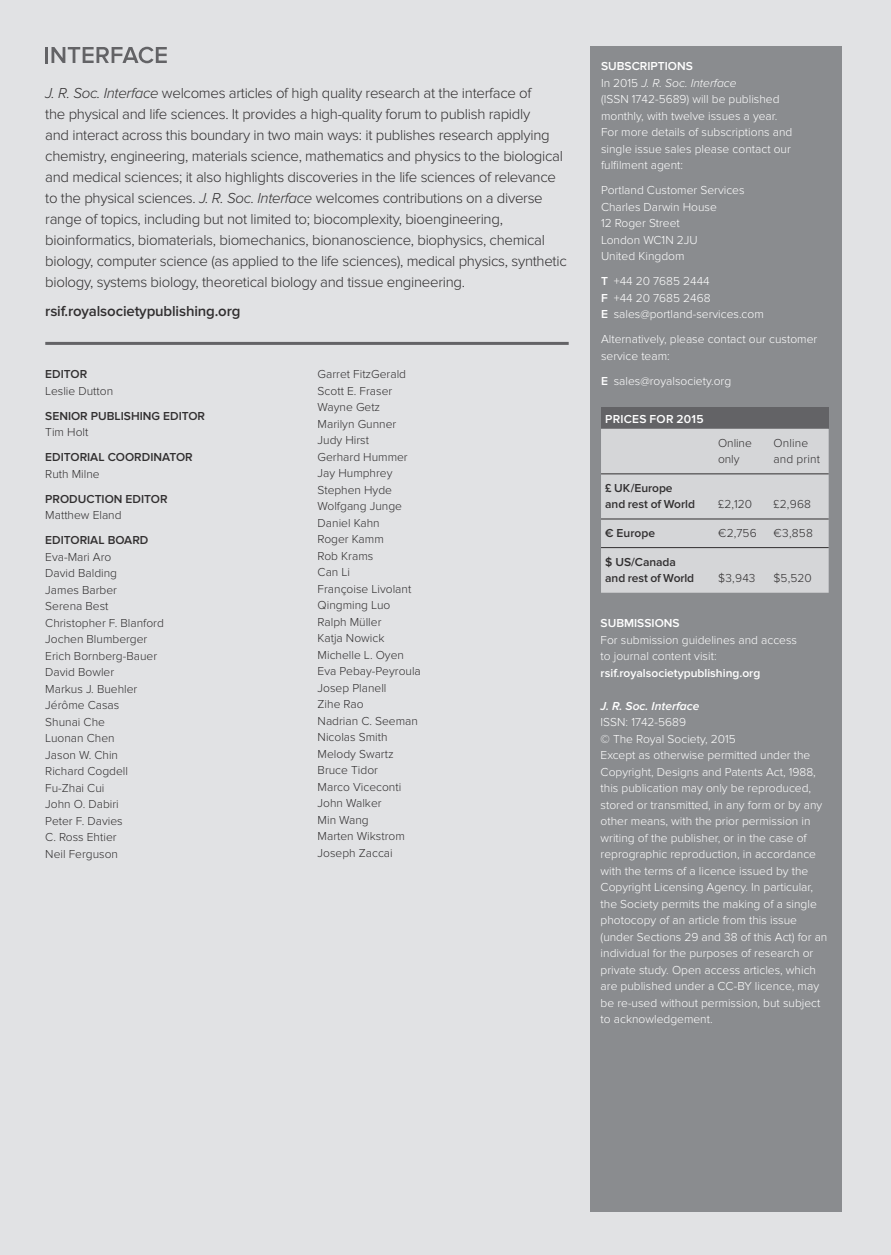
<style>
.page{position:relative;width:891px;height:1255px;background:#fff}
.page>*{position:absolute;margin:0;border:0;box-sizing:border-box;transform-origin:0 0}
.t1{font:300 15px/21px "Proxima Nova";letter-spacing:-.02em;color:#312f30}
.t2{font:600 15px "Proxima Nova";letter-spacing:-.01em;color:#312f30}
.t3{font:300 12px/16.5px "Proxima Nova";color:#fff}
.t4{font:300 12px/16.5px "Proxima Nova";color:#312f30}
.t5{font:600 12px/16.5px "Proxima Nova";color:#312f30}
.t6{font:600 12px "Proxima Nova";color:#fff}
.t7{font:italic 600 12px "Proxima Nova";color:#fff}
.t8{font:600 12px "Proxima Nova";letter-spacing:.02em;color:#fff}
.s1{font-style:italic}
.s2{font-weight:600}
</style>
<div class="page">
<div style="left:0;top:0;width:890px;height:1255px;background:#e1e2e4"></div>
<hr style="left:45px;top:342px;width:523px;height:3px;background:#636366">
<div style="left:590px;top:47px;width:250px;height:1165px;background:#8a8c8f"></div>
<div style="left:601px;top:407px;width:227px;height:22px;background:#636366"></div>
<div style="left:601px;top:429px;width:227px;height:164px;background:#d5d6d8"></div>
<hr style="left:601px;top:519px;width:227px;height:1px;background:#312f30">
<hr style="left:601px;top:547px;width:227px;height:1px;background:#312f30">
<hr style="left:601px;top:474px;width:227px;height:1px;background:#312f30">
<hr style="left:45px;top:47px;width:3px;height:16px;background:#636366">
<svg style="left:51px;top:47px;width:116px;height:16px"></svg>
<p class="t1" style="left:45px;top:83px;width:523px"><span class="s1">J. R. Soc. Interface</span> welcomes articles of high quality research at the interface of<br>the physical and life sciences. It provides a high-quality forum to publish rapidly<br>and interact across this boundary in two main ways: it publishes research applying chemistry, engineering, materials science, mathematics and physics to the biological and medical sciences; it also highlights discoveries in the life sciences of relevance to the physical sciences. <span class="s1">J. R. Soc. Interface</span> welcomes contributions on a diverse range of topics, including but not limited to; biocomplexity, bioengineering, bioinformatics, biomaterials, biomechanics, bionanoscience, biophysics, chemical biology, computer science (as applied to the life sciences), medical physics, synthetic biology, systems biology, theoretical biology and tissue engineering.</p>
<p class="t2" style="left:45px;top:306px;width:197px">rsif.royalsocietypublishing.org</p>
<p class="t5" style="left:45px;top:367px;width:43px">EDITOR</p>
<p class="t4" style="left:45px;top:383px;width:69px">Leslie Dutton</p>
<p class="t5" style="left:45px;top:408px;width:161px">SENIOR PUBLISHING EDITOR</p>
<p class="t4" style="left:45px;top:425px;width:45px">Tim Holt</p>
<p class="t5" style="left:45px;top:450px;width:149px">EDITORIAL COORDINATOR</p>
<p class="t4" style="left:45px;top:466px;width:56px">Ruth Milne</p>
<p class="t5" style="left:45px;top:492px;width:124px">PRODUCTION EDITOR</p>
<p class="t4" style="left:45px;top:508px;width:78px">Matthew Eland</p>
<p class="t5" style="left:45px;top:533px;width:105px">EDITORIAL BOARD</p>
<p class="t4" style="left:45px;top:549px;width:120px">Eva-Mari Aro<br>David Balding<br>James Barber<br>Serena Best<br>Christopher F. Blanford<br>Jochen Blumberger<br>Erich Bornberg-Bauer<br>David Bowler<br>Markus J. Buehler<br>Jérôme Casas<br>Shunai Che<br>Luonan Chen<br>Jason W. Chin<br>Richard Cogdell<br>Fu-Zhai Cui<br>John O. Dabiri<br>Peter F. Davies<br>C. Ross Ehtier<br>Neil Ferguson</p>
<p class="t4" style="left:317px;top:367px;width:105px">Garret FitzGerald<br>Scott E. Fraser<br>Wayne Getz<br>Marilyn Gunner<br>Judy Hirst<br>Gerhard Hummer<br>Jay Humphrey<br>Stephen Hyde<br>Wolfgang Junge<br>Daniel Kahn<br>Roger Kamm<br>Rob Krams<br>Can Li<br>Françoise Livolant<br>Qingming Luo<br>Ralph Müller<br>Katja Nowick<br>Michelle L. Oyen<br>Eva Pebay-Peyroula<br>Josep Planell<br>Zihe Rao<br>Nadrian C. Seeman<br>Nicolas Smith<br>Melody Swartz<br>Bruce Tidor<br>Marco Viceconti<br>John Walker<br>Min Wang<br>Marten Wikstrom<br>Joseph Zaccai</p>
<p class="t3" style="left:601px;top:59px;width:193px"><span class="s2">SUBSCRIPTIONS<br></span>In 2015 <span class="s1">J. R. Soc. Interface<br></span>(ISSN 1742-5689) will be published monthly, with twelve issues a year.<br>For more details of subscriptions and single issue sales please contact our fulfilment agent:</p>
<p class="t3" style="left:601px;top:183px;width:145px">Portland Customer Services<br>Charles Darwin House<br>12 Roger Street<br>London WC1N 2JU<br>United Kingdom</p>
<p class="t3" style="left:601px;top:274px;width:164px"><span class="s2">T</span> +44 20 7685 2444<br><span class="s2">F</span> +44 20 7685 2468<br><span class="s2">E</span> sales@portland-services.com</p>
<p class="t3" style="left:601px;top:332px;width:218px">Alternatively, please contact our customer service team:</p>
<p class="t3" style="left:601px;top:373px;width:132px"><span class="s2">E</span> sales@royalsociety.org</p>
<p class="t8" style="left:605px;top:415px;width:100px">PRICES FOR 2015</p>
<p class="t5" style="left:605px;top:480px;width:91px">£ UK/Europe and rest of World</p>
<p class="t4" style="left:717px;top:435px;width:35px">Online only</p>
<p class="t4" style="left:773px;top:435px;width:48px">Online and print</p>
<p class="t4" style="left:717px;top:497px;width:36px">£2,120</p>
<p class="t4" style="left:773px;top:497px;width:39px">£2,968</p>
<p class="t5" style="left:605px;top:526px;width:51px">€ Europe</p>
<p class="t4" style="left:717px;top:526px;width:40px">€2,756</p>
<p class="t4" style="left:773px;top:526px;width:41px">€3,858</p>
<p class="t5" style="left:605px;top:554px;width:90px">$ US/Canada and rest of World</p>
<p class="t4" style="left:717px;top:571px;width:39px">$3,943</p>
<p class="t4" style="left:773px;top:571px;width:40px">$5,520</p>
<p class="t6" style="left:600px;top:619px;width:80px">SUBMISSIONS</p>
<p class="t3" style="left:600px;top:632px;width:198px">For submission guidelines and access to journal content visit:</p>
<p class="t6" style="left:600px;top:668px;width:161px">rsif.royalsocietypublishing.org</p>
<p class="t7" style="left:600px;top:701px;width:100px">J. R. Soc. Interface</p>
<p class="t3" style="left:600px;top:715px;width:228px">ISSN: 1742-5689<br>© The Royal Society, 2015<br>Except as otherwise permitted under the Copyright, Designs and Patents Act, 1988, this publication may only be reproduced, stored or transmitted, in any form or by any other means, with the prior permission in writing of the publisher, or in the case of reprographic reproduction, in accordance with the terms of a licence issued by the Copyright Licensing Agency. In particular, the Society permits the making of a single photocopy of an article from this issue (under Sections 29 and 38 of this Act) for an individual for the purposes of research or private study. Open access articles, which are published under a CC-BY licence, may be re-used without permission, but subject to acknowledgement.</p>
</div>
